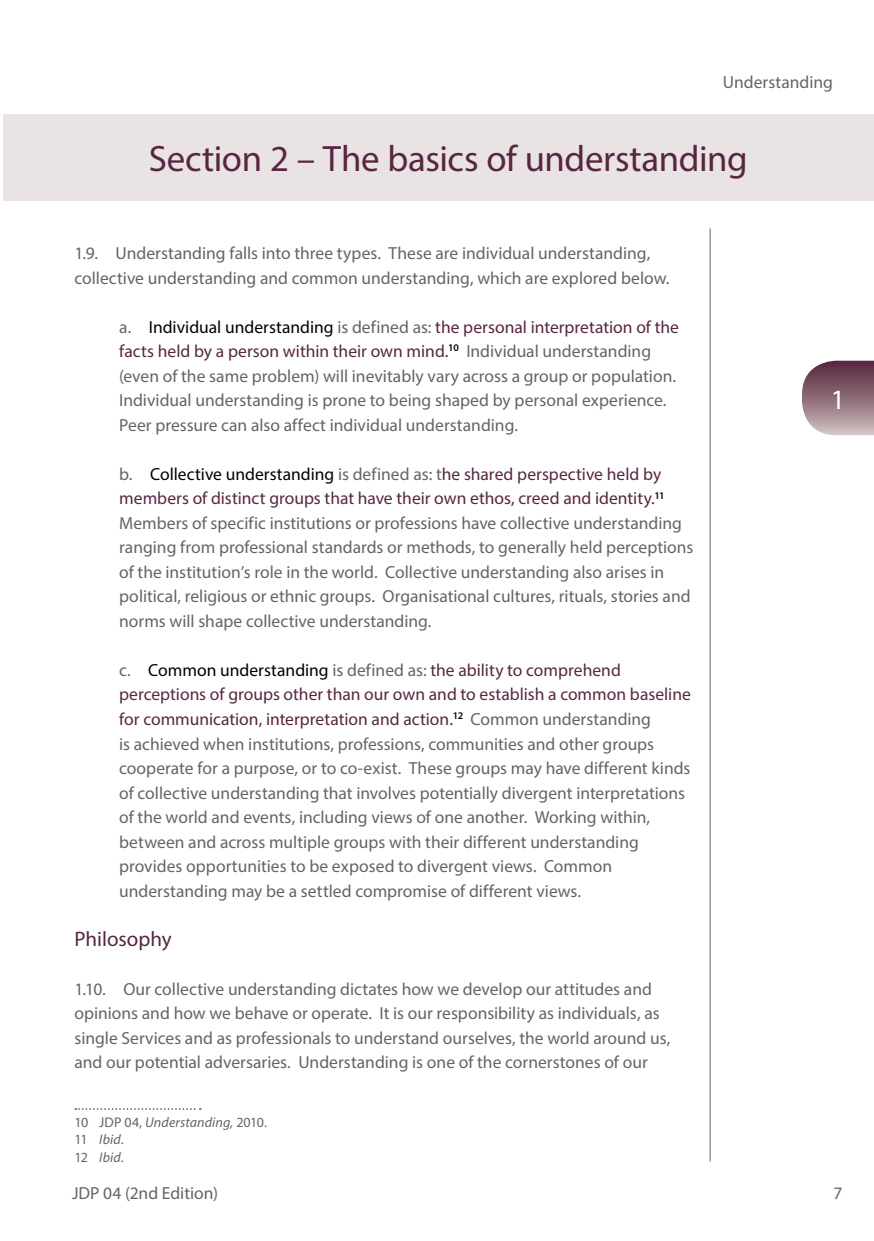
<style>
.page{position:relative;width:874px;height:1241px;background:#fff}
.page>*{position:absolute;margin:0;border:0;box-sizing:border-box;transform-origin:0 0}
.t1{font:36.75px "Myriad Pro";letter-spacing:-.01em;color:#572642}
.t2{font:28px "Myriad Pro";color:#fff}
.t3{font:21px "Myriad Pro";color:#572642}
.t4{font:17.5px/24.5px "Myriad Pro";color:#636466}
.t5{font:italic 14px/17.5px "Myriad Pro";letter-spacing:.01em;color:#636466}
.s1{color:#000}
.s2{color:#572642}
.s3{font-style:normal}
</style>
<div class="page">
<svg style="left:802px;top:360px;width:71px;height:75px"></svg>
<div style="left:4px;top:114px;width:869px;height:87px;background:#e9e3e3"></div>
<svg style="left:75px;top:1108px;width:126px;height:1px"></svg>
<hr style="left:709px;top:228px;width:1px;height:933px;background:#636466">
<p class="t4" style="left:722px;top:69px;width:112px">Understanding</p>
<h1 class="t1" style="left:149px;top:136px;width:600px">Section 2 – The basics of understanding</h1>
<p class="t4" style="left:74px;top:241px;width:596px">1.9. Understanding falls into three types. These are individual understanding, collective understanding and common understanding, which are explored below.</p>
<p class="t4" style="left:119px;top:314px;width:561px">a. <span class="s1">Individual understanding</span> is defined as: <span class="s2">the personal interpretation of the facts held by a person within their own mind.</span><sup>10</sup> Individual understanding (even of the same problem) will inevitably vary across a group or population.<br>Individual understanding is prone to being shaped by personal experience.<br>Peer pressure can also affect individual understanding.</p>
<p class="t4" style="left:119px;top:461px;width:575px">b. <span class="s1">Collective understanding</span> is defined as: t<span class="s2">he shared perspective held by members of distinct groups that have their own ethos, creed and identity.</span><sup>11<br></sup>Members of specific institutions or professions have collective understanding ranging from professional standards or methods, to generally held perceptions of the institution’s role in the world. Collective understanding also arises in political, religious or ethnic groups. Organisational cultures, rituals, stories and norms will shape collective understanding.</p>
<p class="t4" style="left:119px;top:657px;width:573px">c. <span class="s1">Common understanding</span> is defined as: <span class="s2">the ability to comprehend perceptions of groups other than our own and to establish a common baseline for communication, interpretation and action.</span><sup>12</sup> Common understanding<br>is achieved when institutions, professions, communities and other groups cooperate for a purpose, or to co-exist. These groups may have different kinds of collective understanding that involves potentially divergent interpretations of the world and events, including views of one another. Working within, between and across multiple groups with their different understanding provides opportunities to be exposed to divergent views. Common understanding may be a settled compromise of different views.</p>
<p class="t3" style="left:74px;top:925px;width:99px">Philosophy</p>
<p class="t4" style="left:74px;top:976px;width:597px">1.10. Our collective understanding dictates how we develop our attitudes and opinions and how we behave or operate. It is our responsibility as individuals, as single Services and as professionals to understand ourselves, the world around us, and our potential adversaries. Understanding is one of the cornerstones of our</p>
<p class="t5" style="left:74px;top:1112px;width:194px"><span class="s3">10 JDP 04,</span> Understanding, <span class="s3">2010.<br>11</span> Ibid<span class="s3">.<br>12</span> Ibid<span class="s3">.</span></p>
<h2 class="t2" style="left:830px;top:382px;width:16px">1</h2>
<p class="t4" style="left:72px;top:1180px;width:147px">JDP 04 (2nd Edition)</p>
<p class="t4" style="left:833px;top:1180px;width:10px">7</p>
</div>
